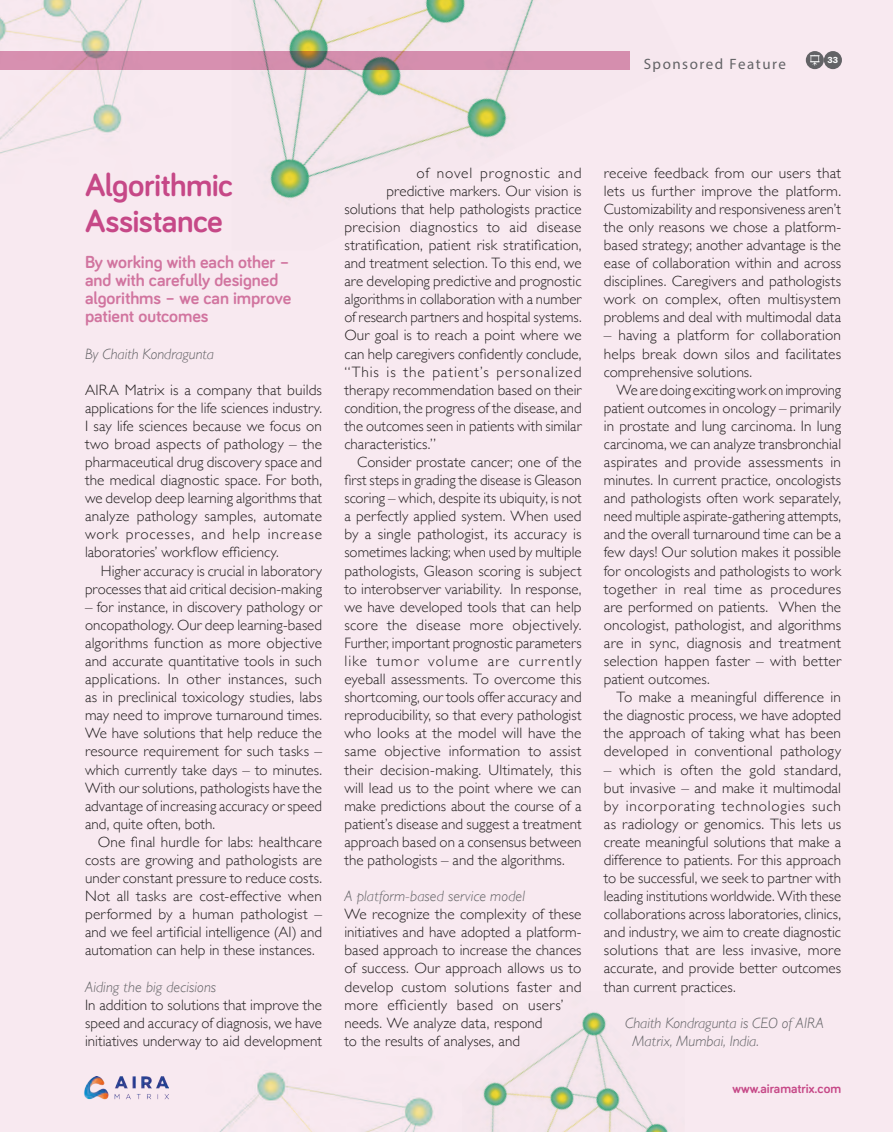
<style>
.page{position:relative;width:893px;height:1132px;background:#fff}
.page>*{position:absolute;margin:0;border:0;box-sizing:border-box;transform-origin:0 0}
.t1{font:700 33px/36.2px "Bariol";letter-spacing:-.015em;color:#c64887}
.t2{font:700 18px/18px "Bariol";letter-spacing:-.005em;color:#d1749f}
.t3{font:300 15px/18px "Gill Sans";letter-spacing:.005em;color:#231f20;text-align:justify}
.t4{font:italic 300 15px/18px "Gill Sans";letter-spacing:.005em;color:#636366}
.t5{font:300 15px "Gill Sans";letter-spacing:.06em;color:#231f20}
.t6{font:300 15px "Gill Sans";letter-spacing:.075em;color:#231f20}
.t7{font:300 15px "Gill Sans";letter-spacing:.05em;color:#231f20}
.t8{font:15px "Myriad Pro";letter-spacing:.1em;color:#636366}
.t9{font:700 13.5px "Bariol";color:#c64887}
.t10{font:600 8.85px "ITC Franklin Gothic Std";color:#fff}
</style>
<div class="page">
<div style="left:0;top:0;width:893px;height:1131px;background:#f8e9f0"></div>
<img style="left:84px;top:1076px;width:41px;height:24px">
<div style="left:0;top:51px;width:629px;height:18px;background:#d790b0"></div>
<div style="left:824px;top:51px;width:18px;height:18px;background:#636366;border-radius:50%"></div>
<div style="left:806px;top:51px;width:18px;height:18px;background:#636366;border-radius:50%"></div>
<img style="left:0;top:0;width:172px;height:154px">
<img style="left:232px;top:0;width:398px;height:200px">
<img style="left:544px;top:1012px;width:124px;height:119px">
<img style="left:125px;top:1056px;width:419px;height:75px">
<svg style="left:810px;top:55px;width:10px;height:11px"></svg>
<p class="t8" style="left:644px;top:55px;width:144px">Sponsored Feature</p>
<p class="t10" style="left:828px;top:55px;width:12px">33</p>
<h1 class="t1" style="left:85px;top:165px;width:150px">Algorithmic<br>Assistance</h1>
<p class="t2" style="left:85px;top:252px;width:208px">By working with each other – and with carefully designed algorithms – we can improve patient outcomes</p>
<p class="t4" style="left:85px;top:344px;width:130px">By Chaith Kondragunta</p>
<p class="t3" style="left:85px;top:380px;width:239px">AIRA Matrix is a company that builds applications for the life sciences industry.<br>I say life sciences because we focus on two broad aspects of pathology – the pharmaceutical drug discovery space and the medical diagnostic space. For both, we develop deep learning algorithms that analyze pathology samples, automate work processes, and help increase laboratories’ workflow efficiency.</p>
<p class="t3" style="left:85px;top:560px;width:238px;text-align:right">Higher accuracy is crucial in laboratory processes that aid critical decision-making</p>
<p class="t3" style="left:85px;top:597px;width:239px">– for instance, in discovery pathology or oncopathology. Our deep learning-based algorithms function as more objective and accurate quantitative tools in such applications. In other instances, such as in preclinical toxicology studies, labs may need to improve turnaround times.<br>We have solutions that help reduce the resource requirement for such tasks – which currently take days – to minutes.<br>With our solutions, pathologists have the advantage of increasing accuracy or speed and, quite often, both.</p>
<p class="t3" style="left:85px;top:832px;width:239px;text-indent:13px">One final hurdle for labs: healthcare costs are growing and pathologists are under constant pressure to reduce costs.<br>Not all tasks are cost-effective when performed by a human pathologist – and we feel artificial intelligence (AI) and automation can help in these instances.</p>
<p class="t4" style="left:85px;top:977px;width:133px">Aiding the big decisions</p>
<p class="t3" style="left:85px;top:994px;width:239px">In addition to solutions that improve the speed and accuracy of diagnosis, we have initiatives underway to aid development</p>
<p class="t7" style="left:417px;top:161px;width:166px">of novel prognostic and</p>
<p class="t3" style="left:387px;top:181px;width:197px">predictive markers. Our vision is</p>
<p class="t3" style="left:344px;top:199px;width:239px">solutions that help pathologists practice</p>
<p class="t3" style="left:344px;top:217px;width:239px">precision diagnostics to aid disease</p>
<p class="t3" style="left:344px;top:235px;width:239px">stratification, patient risk stratification,</p>
<p class="t3" style="left:344px;top:253px;width:239px">and treatment selection. To this end, we</p>
<p class="t3" style="left:344px;top:271px;width:239px">are developing predictive and prognostic</p>
<p class="t3" style="left:344px;top:289px;width:239px">algorithms in collaboration with a number</p>
<p class="t3" style="left:344px;top:307px;width:239px">of research partners and hospital systems.</p>
<p class="t3" style="left:344px;top:326px;width:239px">Our goal is to reach a point where we</p>
<p class="t3" style="left:344px;top:344px;width:239px">can help caregivers confidently conclude,</p>
<p class="t5" style="left:344px;top:360px;width:239px">“This is the patient’s personalized</p>
<p class="t3" style="left:344px;top:380px;width:239px">therapy recommendation based on their</p>
<p class="t3" style="left:344px;top:398px;width:239px">condition, the progress of the disease, and</p>
<p class="t3" style="left:344px;top:416px;width:239px">the outcomes seen in patients with similar</p>
<p class="t3" style="left:344px;top:434px;width:93px">characteristics.”</p>
<p class="t3" style="left:357px;top:452px;width:226px">Consider prostate cancer; one of the</p>
<p class="t3" style="left:344px;top:470px;width:239px">first steps in grading the disease is Gleason</p>
<p class="t3" style="left:344px;top:488px;width:239px">scoring – which, despite its ubiquity, is not</p>
<p class="t3" style="left:344px;top:506px;width:239px">a perfectly applied system. When used</p>
<p class="t3" style="left:344px;top:524px;width:239px">by a single pathologist, its accuracy is</p>
<p class="t3" style="left:344px;top:542px;width:239px">sometimes lacking; when used by multiple</p>
<p class="t3" style="left:344px;top:560px;width:239px">pathologists, Gleason scoring is subject</p>
<p class="t3" style="left:344px;top:579px;width:239px">to interobserver variability. In response,</p>
<p class="t3" style="left:344px;top:597px;width:239px">we have developed tools that can help</p>
<p class="t3" style="left:344px;top:615px;width:239px">score the disease more objectively.</p>
<p class="t3" style="left:344px;top:633px;width:239px">Further, important prognostic parameters</p>
<p class="t6" style="left:344px;top:649px;width:239px">like tumor volume are currently</p>
<p class="t3" style="left:344px;top:669px;width:239px">eyeball assessments. To overcome this</p>
<p class="t3" style="left:344px;top:687px;width:239px">shortcoming, our tools offer accuracy and</p>
<p class="t3" style="left:344px;top:705px;width:239px">reproducibility, so that every pathologist</p>
<p class="t3" style="left:344px;top:723px;width:239px">who looks at the model will have the</p>
<p class="t3" style="left:344px;top:741px;width:239px">same objective information to assist</p>
<p class="t3" style="left:344px;top:759px;width:239px">their decision-making. Ultimately, this</p>
<p class="t3" style="left:344px;top:777px;width:239px">will lead us to the point where we can</p>
<p class="t3" style="left:344px;top:795px;width:239px">make predictions about the course of a</p>
<p class="t3" style="left:344px;top:813px;width:239px">patient’s disease and suggest a treatment</p>
<p class="t3" style="left:344px;top:832px;width:239px">approach based on a consensus between</p>
<p class="t3" style="left:344px;top:850px;width:222px">the pathologists – and the algorithms.</p>
<p class="t4" style="left:344px;top:886px;width:182px">A platform-based service model</p>
<p class="t3" style="left:344px;top:904px;width:239px;text-align:left">We recognize the complexity of these initiatives and have adopted a platform&shy;based approach to increase the chances of success. Our approach allows us to develop custom solutions faster and more efficiently based on users’ needs. We analyze data, respond<br>to the results of analyses, and</p>
<p class="t3" style="left:604px;top:163px;width:239px">receive feedback from our users that lets us further improve the platform.<br>Customizability and responsiveness aren’t the only reasons we chose a platform&shy;based strategy; another advantage is the ease of collaboration within and across disciplines. Caregivers and pathologists work on complex, often multisystem problems and deal with multimodal data</p>
<p class="t3" style="left:604px;top:326px;width:239px">– having a platform for collaboration helps break down silos and facilitates comprehensive solutions.</p>
<p class="t3" style="left:604px;top:380px;width:239px;text-indent:13px">We are doing exciting work on improving patient outcomes in oncology – primarily in prostate and lung carcinoma. In lung carcinoma, we can analyze transbronchial aspirates and provide assessments in minutes. In current practice, oncologists and pathologists often work separately, need multiple aspirate-gathering attempts, and the overall turnaround time can be a few days! Our solution makes it possible for oncologists and pathologists to work together in real time as procedures are performed on patients. When the oncologist, pathologist, and algorithms are in sync, diagnosis and treatment selection happen faster – with better patient outcomes.</p>
<p class="t3" style="left:604px;top:687px;width:239px;text-indent:13px">To make a meaningful difference in the diagnostic process, we have adopted the approach of taking what has been developed in conventional pathology</p>
<p class="t3" style="left:604px;top:759px;width:239px">– which is often the gold standard, but invasive – and make it multimodal by incorporating technologies such as radiology or genomics. This lets us create meaningful solutions that make a difference to patients. For this approach to be successful, we seek to partner with leading institutions worldwide. With these collaborations across laboratories, clinics, and industry, we aim to create diagnostic solutions that are less invasive, more accurate, and provide better outcomes than current practices.</p>
<p class="t4" style="left:633px;top:1013px;width:193px;text-indent:-8px">Chaith Kondragunta is CEO of AIRA<br>Matrix, Mumbai, India.</p>
<p class="t9" style="left:733px;top:1078px;width:110px">www.airamatrix.com</p>
</div>
